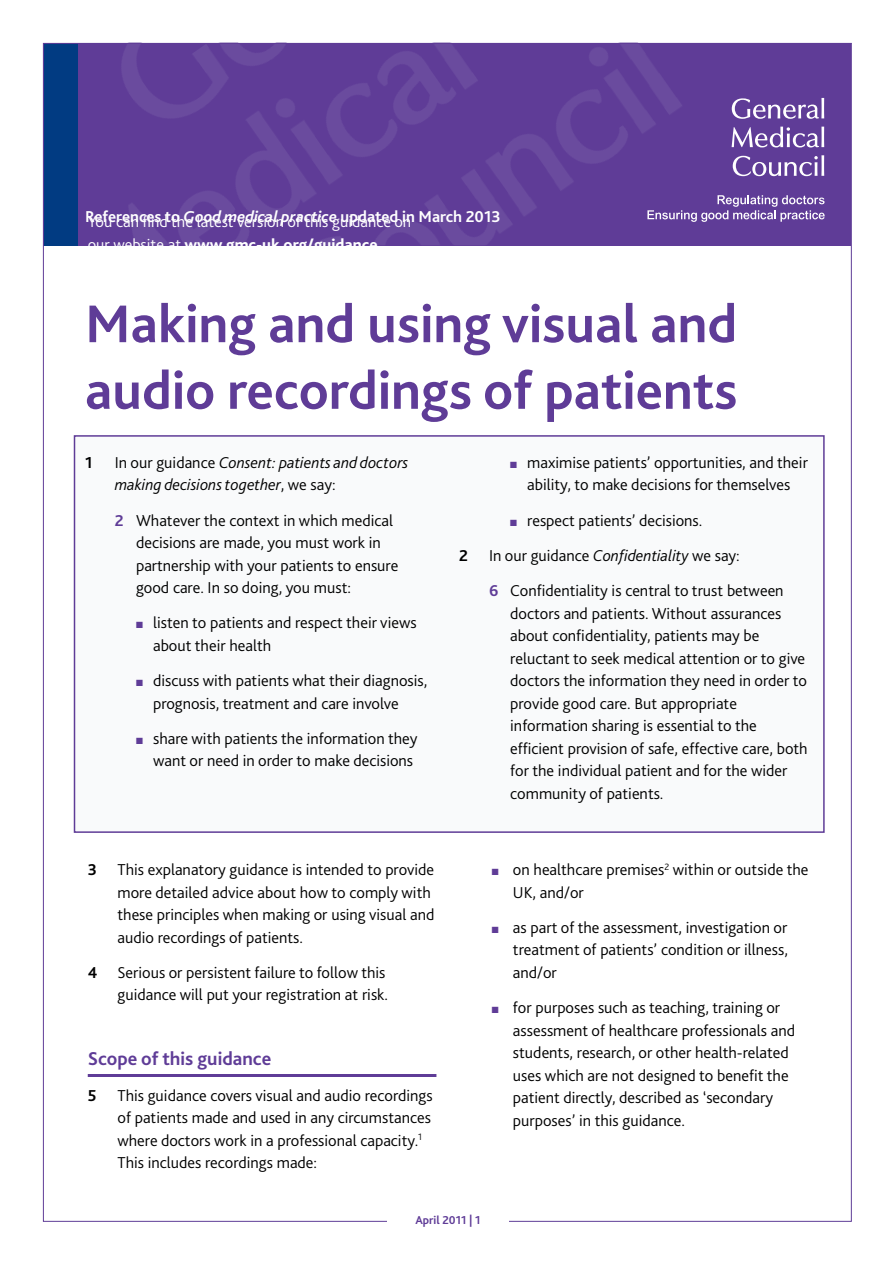
<style>
.page{position:relative;width:893px;height:1263px;background:#fff}
.page>*{position:absolute;margin:0;border:0;box-sizing:border-box;transform-origin:0 0}
.t1{font:700 55.5px/66.6px "Bliss 2";color:#5f3c97}
.t2{font:700 19.5px "Bliss 2";color:#5f3c97}
.t3{font:300 16.5px/22.5px "Bliss 2";color:#000}
.t4{font:300 16.5px/22.5px "Bliss 2";color:#fff}
.t5{font:italic 300 16.5px/22.5px "Bliss 2";color:#000}
.t6{font:700 16.5px "Bliss 2";color:#fff}
.t7{font:700 16.5px "Bliss 2";color:#000}
.t8{font:700 12px "Bliss 2";color:#5f3c97}
.s1{font-style:italic}
.s2{font-weight:800}
.s3{font-weight:700}
.s4{font-style:normal}
.s5{font-weight:700;color:#5f3c97}
.s6{color:#5f3c97}
</style>
<div class="page">
<div style="left:74px;top:435px;width:751px;height:398px;background:#f9fafb;border:2px solid #5f3c97"></div>
<div style="left:43px;top:43px;width:808px;height:202px;background:#5f3c97"></div>
<img style="left:121px;top:45px;width:667px;height:200px">
<div style="left:44px;top:43px;width:34px;height:202px;background:#013b82"></div>
<hr style="left:88px;top:1074px;width:348px;height:3px;background:#5f3c97">
<svg style="left:647px;top:195px;width:178px;height:27px"></svg>
<svg style="left:732px;top:98px;width:92px;height:21px"></svg>
<svg style="left:732px;top:127px;width:92px;height:20px"></svg>
<svg style="left:733px;top:155px;width:91px;height:21px"></svg>
<p class="t6" style="left:85px;top:206px;width:417px">References to <span class="s1">Good medical practice</span> updated in March 2013</p>
<p class="t4" style="left:88px;top:210px;width:325px">You can find the latest version of this guidance on our website at <span class="s2">www.gmc-uk.org/guidance</span><span class="s3">.</span></p>
<h1 class="t1" style="left:85px;top:289px;width:654px">Making and using visual and audio recordings of patients</h1>
<p class="t7" style="left:85px;top:452px;width:9px">1</p>
<p class="t5" style="left:115px;top:451px;width:295px"><span class="s4">In our guidance</span> Consent: patients and doctors making decisions together<span class="s4">, we say:</span></p>
<p class="t3" style="left:136px;top:508px;width:264px;text-indent:-21px"><span class="s5">2</span> Whatever the context in which medical decisions are made, you must work in partnership with your patients to ensure good care. In so doing, you must:</p>
<p class="t3" style="left:153px;top:611px;width:265px;text-indent:-17px"><span class="s6">■</span> listen to patients and respect their views about their health</p>
<p class="t3" style="left:153px;top:669px;width:276px;text-indent:-17px"><span class="s6">■</span> discuss with patients what their diagnosis, prognosis, treatment and care involve</p>
<p class="t3" style="left:136px;top:727px;width:283px;text-align:right"><span class="s6">■</span> share with patients the information they want or need in order to make decisions</p>
<p class="t3" style="left:118px;top:858px;width:318px;text-indent:-30px"><span class="s3">3</span> This explanatory guidance is intended to provide more detailed advice about how to comply with these principles when making or using visual and audio recordings of patients.</p>
<p class="t3" style="left:88px;top:961px;width:302px;text-align:right"><span class="s3">4</span> Serious or persistent failure to follow this guidance will put your registration at risk.</p>
<p class="t2" style="left:88px;top:1047px;width:185px">Scope of this guidance</p>
<p class="t7" style="left:88px;top:1085px;width:10px">5</p>
<p class="t3" style="left:118px;top:1083px;width:317px">This guidance covers visual and audio recordings of patients made and used in any circumstances where doctors work in a professional capacity.<sup>1<br></sup>This includes recordings made:</p>
<p class="t3" style="left:510px;top:451px;width:299px;text-align:center"><span class="s6">■</span> maximise patients’ opportunities, and their ability, to make decisions for themselves</p>
<p class="t3" style="left:510px;top:508px;width:194px"><span class="s6">■</span> respect patients’ decisions.</p>
<p class="t7" style="left:459px;top:545px;width:10px">2</p>
<p class="t3" style="left:489px;top:537px;width:296px;line-height:35.2px">In our guidance <span class="s1">Confidentiality</span> we say:<br><span class="s5">6</span> Confidentiality is central to trust between</p>
<p class="t3" style="left:510px;top:601px;width:299px">doctors and patients. Without assurances about confidentiality, patients may be reluctant to seek medical attention or to give doctors the information they need in order to provide good care. But appropriate information sharing is essential to the efficient provision of safe, effective care, both for the individual patient and for the wider community of patients.</p>
<p class="t3" style="left:513px;top:858px;width:297px;text-indent:-21px"><span class="s6">■</span> on healthcare premises<sup>2</sup> within or outside the<br>UK, and/or</p>
<p class="t3" style="left:513px;top:916px;width:277px;text-align:justify;text-indent:-21px"><span class="s6">■</span> as part of the assessment, investigation or treatment of patients’ condition or illness, and/or</p>
<p class="t3" style="left:513px;top:996px;width:284px;text-indent:-21px"><span class="s6">■</span> for purposes such as teaching, training or assessment of healthcare professionals and students, research, or other health-related uses which are not designed to benefit the patient directly, described as ‘secondary purposes’ in this guidance.</p>
<p class="t8" style="left:415px;top:1213px;width:67px">April 2011 | 1</p>
</div>
